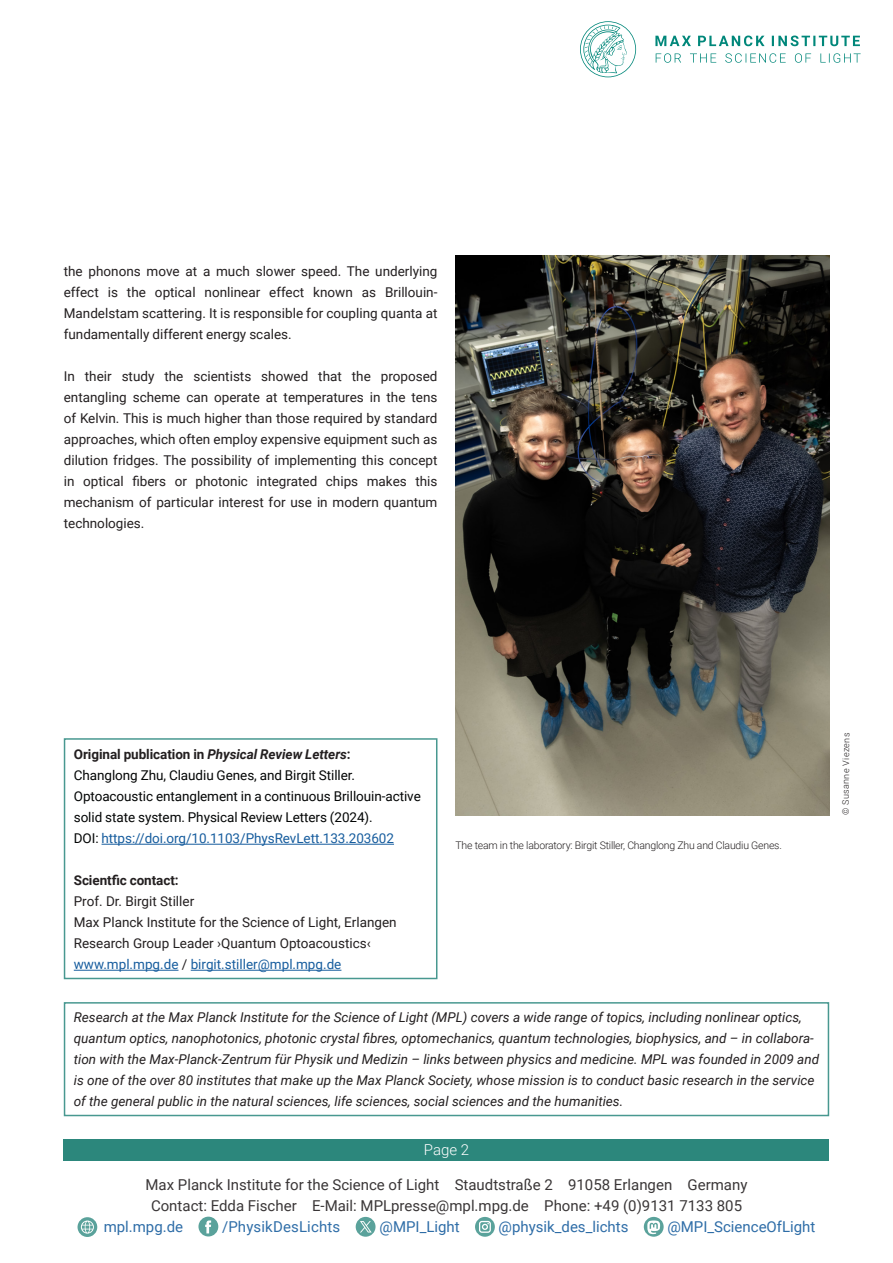
<style>
.page{position:relative;width:893px;height:1263px;background:#fff}
.page>*{position:absolute;margin:0;border:0;box-sizing:border-box;transform-origin:0 0}
.t1{font:15px/21px "Roboto";color:#231f20;text-align:center}
.t2{font:15px "Roboto";color:#175d9e}
.t3{font:300 15px "Roboto";color:#fff}
.Text_PM{font:13.5px/21px "Roboto";color:#231f20;text-align:justify}
.t4{font:italic 13.5px/21px "Roboto";color:#231f20}
.PM_Fließtext_dt{font:13.5px/21px "Roboto";color:#231f20}
.Text_PM-2{font:13.5px/21px "Roboto";letter-spacing:-.005em;color:#030505}
.Text_PM-3{font:700 13.5px "Roboto";letter-spacing:-.005em;color:#231f20}
.Text_PM-4{font:13.5px "Roboto";letter-spacing:-.005em;color:#175d9e}
.BU_de{font:300 10.5px "Roboto";letter-spacing:-.02em;color:#231f20}
.Absatzformat_2{font:300 9px "Roboto";color:#231f20}
.s1{font-style:italic}
.s2{color:#030505}
.s3{color:#175d9e}
</style>
<div class="page">
<div style="left:64px;top:1139px;width:765px;height:21px;background:#2c877c"></div>
<svg style="left:78px;top:1217px;width:19px;height:20px"></svg>
<svg style="left:81px;top:1220px;width:13px;height:13px"></svg>
<svg style="left:82px;top:1221px;width:11px;height:12px"></svg>
<svg style="left:198px;top:1216px;width:20px;height:20px"></svg>
<svg style="left:356px;top:1217px;width:20px;height:20px"></svg>
<svg style="left:360px;top:1221px;width:12px;height:11px"></svg>
<svg style="left:475px;top:1217px;width:20px;height:20px"></svg>
<svg style="left:644px;top:1217px;width:20px;height:20px"></svg>
<svg style="left:647px;top:1220px;width:13px;height:14px"></svg>
<svg style="left:580px;top:21px;width:56px;height:56px"></svg>
<svg style="left:656px;top:53px;width:205px;height:10px"></svg>
<svg style="left:655px;top:36px;width:205px;height:10px"></svg>
<hr style="left:102px;top:844px;width:292px;height:1px;background:#175d9e">
<hr style="left:74px;top:970px;width:104px;height:1px;background:#175d9e">
<hr style="left:191px;top:970px;width:150px;height:1px;background:#175d9e">
<div style="left:64px;top:738px;width:373px;height:241px;border:2px solid #489890"></div>
<div style="left:64px;top:1002px;width:765px;height:114px;border:2px solid #489890"></div>
<img style="left:455px;top:255px;width:374px;height:560px">
<p class="Text_PM" style="left:64px;top:260px;width:375px">the phonons move at a much slower speed. The underlying effect is the optical nonlinear effect known as Brillouin-Mandelstam scattering. It is responsible for coupling quanta at fundamentally different energy scales.</p>
<p class="Text_PM" style="left:64px;top:365px;width:375px">In their study the scientists showed that the proposed entangling scheme can operate at temperatures in the tens of Kelvin. This is much higher than those required by standard approaches, which often employ expensive equipment such as dilution fridges. The possibility of implementing this concept in optical fibers or photonic integrated chips makes this mechanism of particular interest for use in modern quantum technologies.</p>
<p class="Text_PM-3" style="left:74px;top:745px;width:278px">Original publication in <span class="s1">Physical Review Letters</span>:</p>
<p class="Text_PM-2" style="left:74px;top:764px;width:349px">Changlong Zhu, Claudiu Genes, and Birgit Stiller.<br>Optoacoustic entanglement in a continuous Brillouin-active solid state system. Physical Review Letters (2024).</p>
<p class="Text_PM-4" style="left:74px;top:829px;width:322px"><span class="s2">DOI:</span> https://doi.org/10.1103/PhysRevLett.133.203602</p>
<p class="Text_PM-3" style="left:74px;top:871px;width:106px">Scientfic contact:</p>
<p class="PM_Fließtext_dt" style="left:74px;top:890px;width:122px">Prof. Dr. Birgit Stiller</p>
<p class="PM_Fließtext_dt" style="left:74px;top:911px;width:324px">Max Planck Institute for the Science of Light, Erlangen</p>
<p class="PM_Fließtext_dt" style="left:74px;top:932px;width:299px">Research Group Leader ›Quantum Optoacoustics‹ <span class="s3">www.mpl.mpg.de</span> / <span class="s3">birgit.stiller@mpl.mpg.de</span></p>
<p class="t4" style="left:74px;top:1006px;width:747px">Research at the Max Planck Institute for the Science of Light (MPL) covers a wide range of topics, including nonlinear optics, quantum optics, nanophotonics, photonic crystal fibres, optomechanics, quantum technologies, biophysics, and – in collabora&shy;tion with the Max-Planck-Zentrum für Physik und Medizin – links between physics and medicine. MPL was founded in 2009 and is one of the over 80 institutes that make up the Max Planck Society, whose mission is to conduct basic research in the service of the general public in the natural sciences, life sciences, social sciences and the humanities.</p>
<p class="BU_de" style="left:455px;top:837px;width:328px">The team in the laboratory: Birgit Stiller, Changlong Zhu and Claudiu Genes.</p>
<p class="t3" style="left:424px;top:1139px;width:47px">Page 2</p>
<p class="t1" style="left:146px;top:1174px;width:603px">Max Planck Institute for the Science of Light Staudtstraße 2 91058 Erlangen Germany<br>Contact: Edda Fischer E-Mail: MPLpresse@mpl.mpg.de Phone: +49 (0)9131 7133 805</p>
<p class="t2" style="left:104px;top:1216px;width:81px">mpl.mpg.de</p>
<p class="t2" style="left:222px;top:1216px;width:120px">/PhysikDesLichts</p>
<p class="t2" style="left:380px;top:1216px;width:82px">@MPI_Light</p>
<p class="t2" style="left:499px;top:1216px;width:131px">@physik_des_lichts</p>
<p class="t2" style="left:667px;top:1216px;width:150px">@MPI_ScienceOfLight</p>
<p class="Absatzformat_2" style="left:839px;top:815px;width:84px;rotate:-89deg">© Susanne Viezens</p>
</div>
